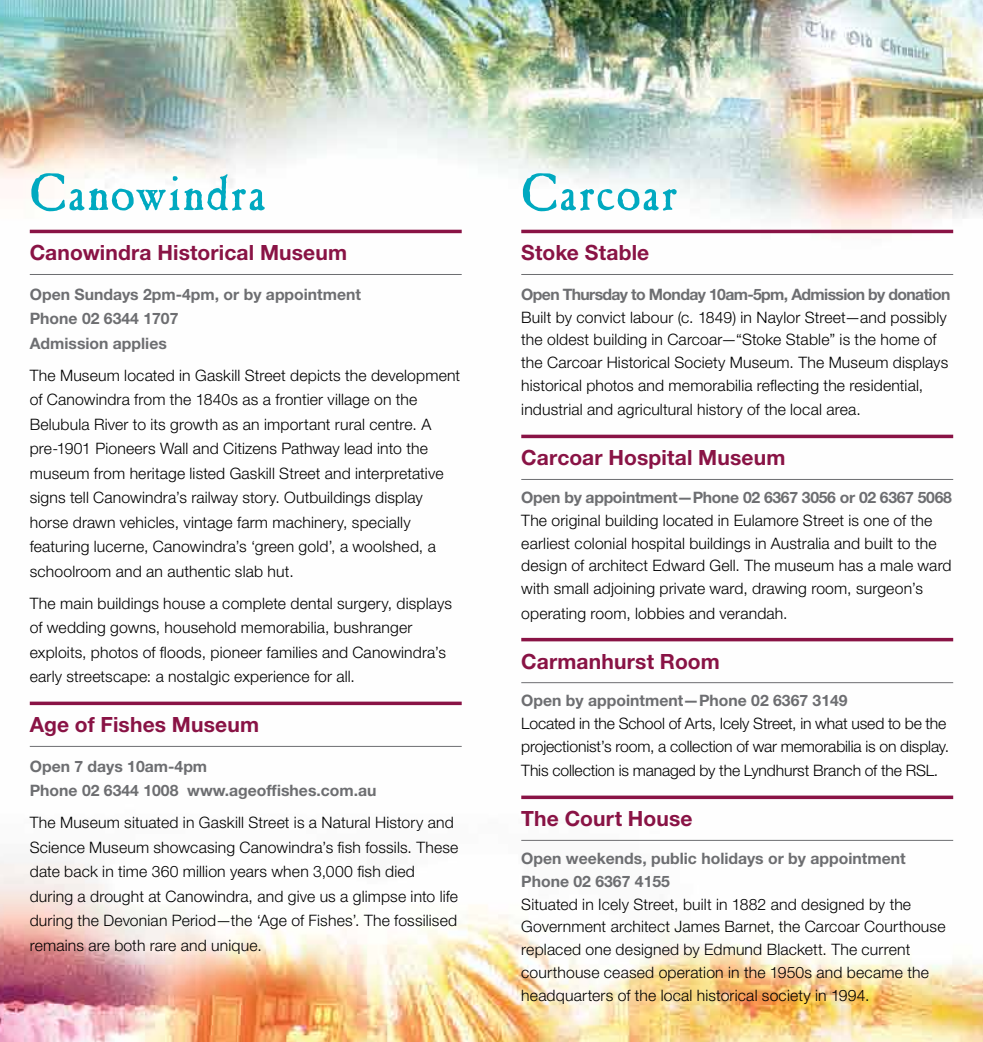
<style>
.page{position:relative;width:983px;height:1042px;background:#fff}
.page>*{position:absolute;margin:0;border:0;box-sizing:border-box;transform-origin:0 0}
.t1{font:52.5px "Caslon Antique";letter-spacing:.01em;color:#00a9c0}
.t2{font:700 21px "Helvetica Neue LT Std";letter-spacing:.005em;color:#891345}
.t3{font:300 15.75px/24.5px "Helvetica Neue LT Std";letter-spacing:.01em;color:#000}
.t4{font:700 15.75px/24.5px "Helvetica Neue LT Std";color:#6d6e71}
.t5{font:300 15.75px/22.8px "Helvetica Neue LT Std";letter-spacing:-.01em;color:#000}
.t6{font:700 15.75px "Helvetica Neue LT Std";letter-spacing:-.04em;color:#6d6e71}
.t7{font:700 15.75px "Helvetica Neue LT Std";letter-spacing:-.02em;color:#6d6e71}
</style>
<div class="page">
<img style="left:0;top:0;width:982px;height:1042px">
<hr style="left:30px;top:230px;width:431px;height:3px;background:#891345">
<hr style="left:30px;top:274px;width:431px;height:1px;background:#6d6e71">
<svg style="left:30px;top:701px;width:431px;height:4px;background:#9a3661"></svg>
<hr style="left:30px;top:746px;width:431px;height:1px;background:#6d6e71">
<hr style="left:521px;top:230px;width:431px;height:3px;background:#891345">
<hr style="left:521px;top:274px;width:431px;height:1px;background:#6d6e71">
<hr style="left:521px;top:435px;width:431px;height:3px;background:#891345">
<hr style="left:521px;top:479px;width:431px;height:1px;background:#6d6e71">
<hr style="left:521px;top:638px;width:431px;height:3px;background:#891345">
<hr style="left:521px;top:682px;width:431px;height:1px;background:#6d6e71">
<svg style="left:521px;top:795px;width:431px;height:4px;background:#9a3560"></svg>
<hr style="left:521px;top:840px;width:431px;height:1px;background:#6d6e71">
<h1 class="t1" style="left:30px;top:169px;width:238px">Canowindra</h1>
<h2 class="t2" style="left:30px;top:240px;width:319px">Canowindra Historical Museum</h2>
<p class="t4" style="left:30px;top:282px;width:333px">Open Sundays 2pm-4pm, or by appointment<br>Phone 02 6344 1707<br>Admission applies</p>
<p class="t3" style="left:30px;top:363px;width:432px">The Museum located in Gaskill Street depicts the development of Canowindra from the 1840s as a frontier village on the Belubula River to its growth as an important rural centre. A pre-1901 Pioneers Wall and Citizens Pathway lead into the museum from heritage listed Gaskill Street and interpretative signs tell Canowindra’s railway story. Outbuildings display horse drawn vehicles, vintage farm machinery, specially featuring lucerne, Canowindra’s ‘green gold’, a woolshed, a schoolroom and an authentic slab hut.</p>
<p class="t3" style="left:30px;top:591px;width:423px">The main buildings house a complete dental surgery, displays of wedding gowns, household memorabilia, bushranger exploits, photos of floods, pioneer families and Canowindra’s early streetscape: a nostalgic experience for all.</p>
<h2 class="t2" style="left:30px;top:712px;width:231px">Age of Fishes Museum</h2>
<p class="t4" style="left:30px;top:753px;width:348px">Open 7 days 10am-4pm<br>Phone 02 6344 1008 www.ageoffishes.com.au</p>
<p class="t3" style="left:30px;top:810px;width:430px">The Museum situated in Gaskill Street is a Natural History and Science Museum showcasing Canowindra’s fish fossils. These date back in time 360 million years when 3,000 fish died during a drought at Canowindra, and give us a glimpse into life during the Devonian Period—the ‘Age of Fishes’. The fossilised remains are both rare and unique.</p>
<h1 class="t1" style="left:521px;top:169px;width:159px">Carcoar</h1>
<h2 class="t2" style="left:521px;top:240px;width:129px">Stoke Stable</h2>
<p class="t6" style="left:521px;top:284px;width:430px">Open Thursday to Monday 10am-5pm, Admission by donation</p>
<p class="t3" style="left:521px;top:305px;width:428px;line-height:22.8px">Built by convict labour (c. 1849) in Naylor Street—and possibly the oldest building in Carcoar—“Stoke Stable” is the home of the Carcoar Historical Society Museum. The Museum displays historical photos and memorabilia reflecting the residential,</p>
<p class="t3" style="left:521px;top:397px;width:341px">industrial and agricultural history of the local area.</p>
<h2 class="t2" style="left:521px;top:445px;width:265px">Carcoar Hospital Museum</h2>
<p class="t7" style="left:521px;top:488px;width:432px">Open by appointment—Phone 02 6367 3056 or 02 6367 5068</p>
<p class="t3" style="left:521px;top:508px;width:432px;line-height:22.8px">The original building located in Eulamore Street is one of the earliest colonial hospital buildings in Australia and built to the design of architect Edward Gell. The museum has a male ward with small adjoining private ward, drawing room, surgeon’s</p>
<p class="t3" style="left:521px;top:600px;width:268px">operating room, lobbies and verandah.</p>
<h2 class="t2" style="left:521px;top:648px;width:200px">Carmanhurst Room</h2>
<p class="t4" style="left:521px;top:688px;width:328px">Open by appointment—Phone 02 6367 3149</p>
<p class="t5" style="left:521px;top:712px;width:429px">Located in the School of Arts, Icely Street, in what used to be the projectionist’s room, a collection of war memorabilia is on display.</p>
<p class="t5" style="left:521px;top:759px;width:418px">This collection is managed by the Lyndhurst Branch of the RSL.</p>
<h2 class="t2" style="left:521px;top:806px;width:173px">The Court House</h2>
<p class="t4" style="left:521px;top:846px;width:386px;line-height:22.8px">Open weekends, public holidays or by appointment<br>Phone 02 6367 4155</p>
<p class="t3" style="left:521px;top:892px;width:425px;line-height:22.8px">Situated in Icely Street, built in 1882 and designed by the Government architect James Barnet, the Carcoar Courthouse replaced one designed by Edmund Blackett. The current courthouse ceased operation in the 1950s and became the headquarters of the local historical society in 1994.</p>
</div>
